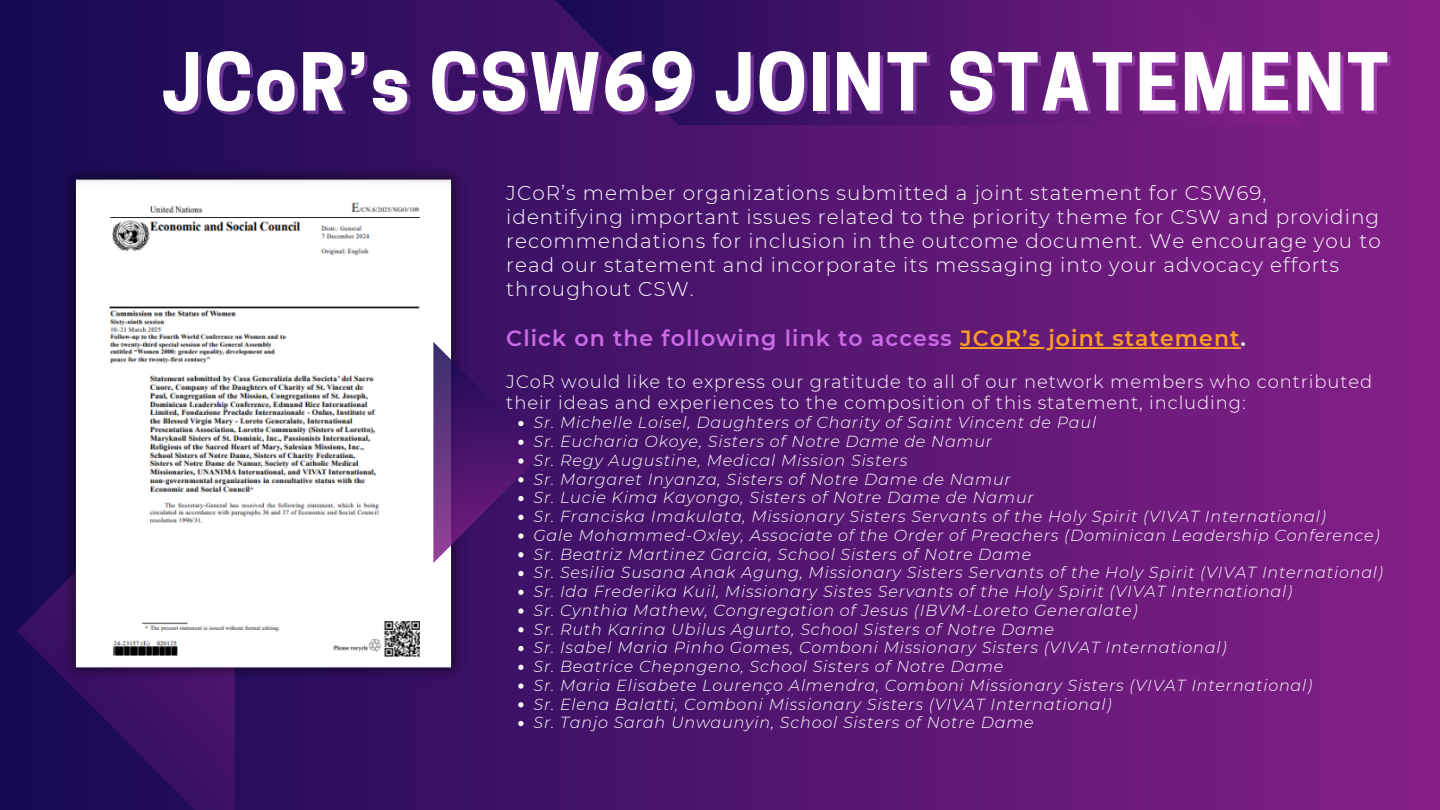
<style>
.page{position:relative;width:1440px;height:810px;background:#fff}
.page>*{position:absolute;margin:0;border:0;box-sizing:border-box;transform-origin:0 0}
.t1{font:700 75px "Cooper Hewitt";letter-spacing:.03em;color:#fff}
.t2{font:600 22px "Montserrat";letter-spacing:.05em;color:#cb6ce6}
.t3{font:300 20px/24px "Montserrat";letter-spacing:.05em;color:#fff}
.t4{font:300 18px "Montserrat";letter-spacing:.05em;color:#fff}
.t5{font:italic 300 16px "Montserrat";letter-spacing:.05em;color:#fff}
.s1{color:#fd9d24}
.s2{color:#fff}
</style>
<div class="page">
<div style="left:0;top:0;width:1440px;height:810px;background:linear-gradient(to right,#150a52,#852089)"></div>
<svg style="left:543px;top:0;width:760px;height:125px;background:#50156e"></svg>
<svg style="left:17px;top:412px;width:218px;height:398px;background:#260d5a"></svg>
<img style="left:57px;top:156px;width:413px;height:535px">
<hr style="left:960px;top:347px;width:281px;height:2px;background:#fd9d24">
<svg style="left:433px;top:342px;width:110px;height:221px;background:#4b1d6e"></svg>
<svg style="left:518px;top:571px;width:6px;height:5px"></svg>
<svg style="left:518px;top:590px;width:6px;height:5px"></svg>
<svg style="left:518px;top:608px;width:6px;height:6px"></svg>
<svg style="left:518px;top:627px;width:6px;height:5px"></svg>
<svg style="left:518px;top:646px;width:6px;height:5px"></svg>
<svg style="left:518px;top:665px;width:6px;height:5px"></svg>
<svg style="left:518px;top:683px;width:6px;height:6px"></svg>
<svg style="left:518px;top:702px;width:6px;height:5px"></svg>
<svg style="left:518px;top:721px;width:6px;height:5px"></svg>
<h1 class="t1" style="left:162px;top:54px;width:1228px">JCoR’s CSW69 JOINT STATEMENT</h1>
<p class="t3" style="left:506px;top:181px;width:876px">JCoR’s member organizations submitted a joint statement for CSW69, identifying important issues related to the priority theme for CSW and providing recommendations for inclusion in the outcome document. We encourage you to read our statement and incorporate its messaging into your advocacy efforts throughout CSW.</p>
<h3 class="t2" style="left:506px;top:325px;width:741px">Click on the following link to access <span class="s1">JCoR’s joint statement</span><span class="s2">.</span></h3>
<h2 class="t4" style="left:506px;top:371px;width:867px">JCoR would like to express our gratitude to all of our network members who contributed</h2>
<h4 class="t4" style="left:506px;top:392px;width:741px">their ideas and experiences to the composition of this statement, including:</h4>
<h4 class="t5" style="left:533px;top:413px;width:564px">Sr. Michelle Loisel, Daughters of Charity of Saint Vincent de Paul</h4>
<p class="t5" style="left:533px;top:432px;width:460px">Sr. Eucharia Okoye, Sisters of Notre Dame de Namur</p>
<p class="t5" style="left:533px;top:450px;width:375px">Sr. Regy Augustine, Medical Mission Sisters</p>
<p class="t5" style="left:533px;top:469px;width:479px">Sr. Margaret Inyanza, Sisters of Notre Dame de Namur</p>
<p class="t5" style="left:533px;top:488px;width:502px">Sr. Lucie Kima Kayongo, Sisters of Notre Dame de Namur</p>
<p class="t5" style="left:533px;top:507px;width:794px">Sr. Franciska Imakulata, Missionary Sisters Servants of the Holy Spirit (VIVAT International)</p>
<p class="t5" style="left:533px;top:525px;width:848px">Gale Mohammed-Oxley, Associate of the Order of Preachers (Dominican Leadership Conference)</p>
<p class="t5" style="left:533px;top:544px;width:499px">Sr. Beatriz Martinez Garcia, School Sisters of Notre Dame</p>
<p class="t5" style="left:533px;top:563px;width:851px">Sr. Sesilia Susana Anak Agung, Missionary Sisters Servants of the Holy Spirit (VIVAT International)</p>
<p class="t5" style="left:533px;top:582px;width:760px">Sr. Ida Frederika Kuil, Missionary Sistes Servants of the Holy Spirit (VIVAT International)</p>
<p class="t5" style="left:533px;top:600px;width:606px">Sr. Cynthia Mathew, Congregation of Jesus (IBVM-Loreto Generalate)</p>
<p class="t5" style="left:533px;top:619px;width:522px">Sr. Ruth Karina Ubilus Agurto, School Sisters of Notre Dame</p>
<p class="t5" style="left:533px;top:638px;width:695px">Sr. Isabel Maria Pinho Gomes, Comboni Missionary Sisters (VIVAT International)</p>
<p class="t5" style="left:533px;top:657px;width:471px">Sr. Beatrice Chepngeno, School Sisters of Notre Dame</p>
<p class="t5" style="left:533px;top:675px;width:780px">Sr. Maria Elisabete Lourenço Almendra, Comboni Missionary Sisters (VIVAT International)</p>
<p class="t5" style="left:533px;top:694px;width:580px">Sr. Elena Balatti, Comboni Missionary Sisters (VIVAT International)</p>
<p class="t5" style="left:533px;top:713px;width:502px">Sr. Tanjo Sarah Unwaunyin, School Sisters of Notre Dame</p>
</div>
